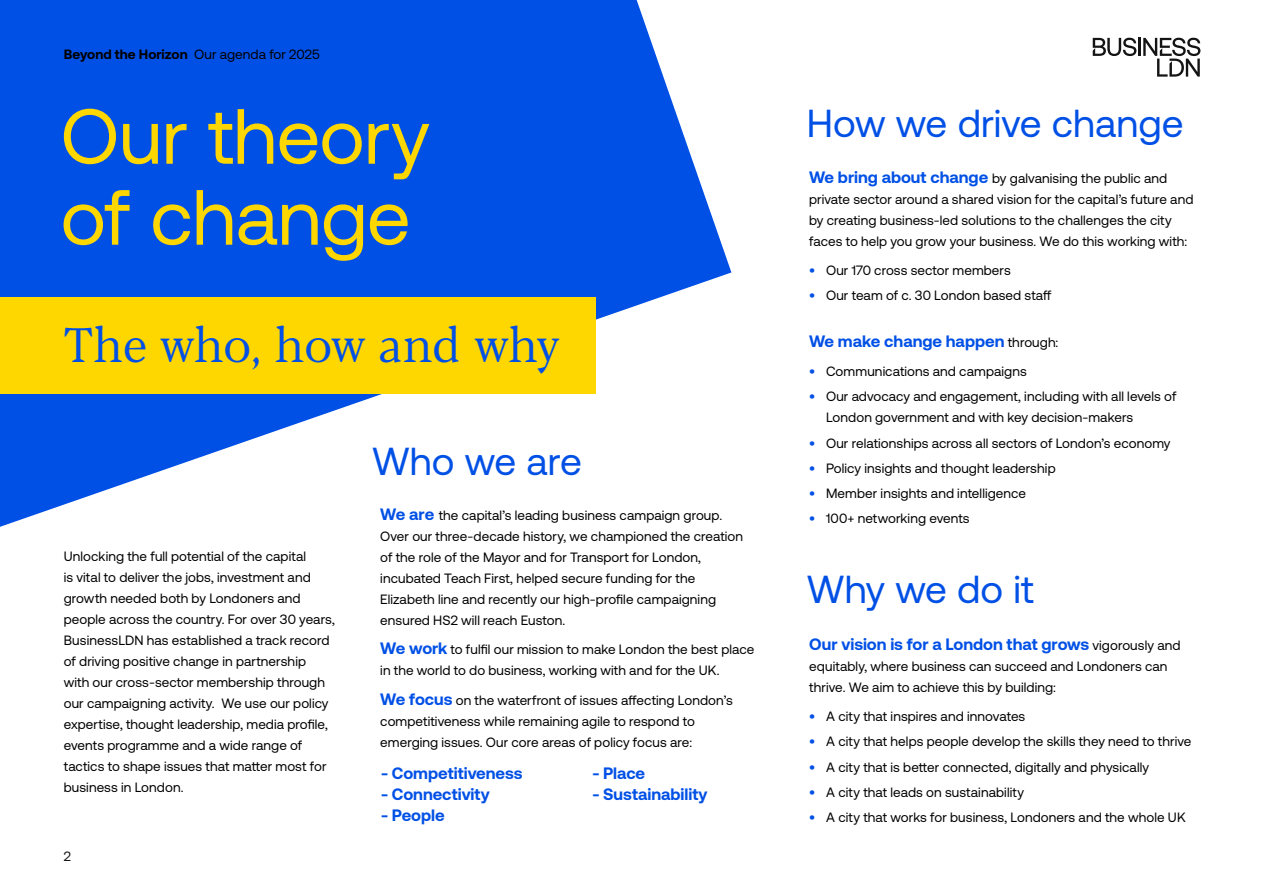
<style>
.page{position:relative;width:1263px;height:893px;background:#fff}
.page>*{position:absolute;margin:0;border:0;box-sizing:border-box;transform-origin:0 0}
.t1{font:78px/81px "Aeonik";letter-spacing:-.005em;color:#ffd700}
.t2{font:48px "Blacker Pro Text";letter-spacing:-.03em;color:#0050e6}
.t3{font:39px "Aeonik";color:#0050e6}
.t4{font:700 16.5px "Aeonik";color:#0050e6}
.t5{font:13.5px/21px "Aeonik";letter-spacing:.005em;color:#000}
.t6{font:700 13.5px "Aeonik";letter-spacing:.005em;color:#000}
.t7{font:13.5px "Aeonik";color:#141414}
.s1{font-weight:400}
.s2{font-weight:700;font-size:16.5px;color:#0050e6}
.s3{font-weight:700;color:#0050e6}
.s4{font-weight:400;font-size:13.5px;color:#000}
</style>
<div class="page">
<svg style="left:0;top:0;width:731px;height:527px;fill:#0050e6"></svg>
<div style="left:0;top:298px;width:595px;height:96px;background:#ffd700"></div>
<hr style="left:1138px;top:38px;width:3px;height:18px;background:#141414">
<svg style="left:1143px;top:38px;width:57px;height:39px"></svg>
<svg style="left:1093px;top:38px;width:43px;height:18px"></svg>
<p class="t6" style="left:64px;top:47px;width:258px">Beyond the Horizon <span class="s1">Our agenda for 2025</span></p>
<h1 class="t1" style="left:61px;top:96px;width:371px">Our theory of change</h1>
<h2 class="t2" style="left:64px;top:315px;width:497px">The who, how and why</h2>
<p class="t5" style="left:64px;top:545px;width:273px">Unlocking the full potential of the capital<br>is vital to deliver the jobs, investment and growth needed both by Londoners and people across the country. For over 30 years, BusinessLDN has established a track record of driving positive change in partnership with our cross-sector membership through our campaigning activity. We use our policy expertise, thought leadership, media profile, events programme and a wide range of tactics to shape issues that matter most for business in London.</p>
<p class="t7" style="left:64px;top:849px;width:9px">2</p>
<h3 class="t3" style="left:372px;top:440px;width:211px">Who we are</h3>
<p class="t5" style="left:380px;top:504px;width:364px"><span class="s2">We are</span> the capital’s leading business campaign group.<br>Over our three-decade history, we championed the creation of the role of the Mayor and for Transport for London, incubated Teach First, helped secure funding for the Elizabeth line and recently our high-profile campaigning ensured HS2 will reach Euston.</p>
<p class="t5" style="left:380px;top:639px;width:376px"><span class="s2">We work</span> to fulfil our mission to make London the best place in the world to do business, working with and for the UK.</p>
<p class="t5" style="left:380px;top:689px;width:354px"><span class="s2">We focus</span> on the waterfront of issues affecting London’s competitiveness while remaining agile to respond to emerging issues. Our core areas of policy focus are:</p>
<p class="t4" style="left:381px;top:764px;width:143px">- Competitiveness</p>
<p class="t4" style="left:381px;top:785px;width:110px">- Connectivity</p>
<p class="t4" style="left:381px;top:806px;width:65px">- People</p>
<p class="t4" style="left:592px;top:764px;width:54px">- Place</p>
<p class="t4" style="left:592px;top:785px;width:117px">- Sustainability</p>
<h3 class="t3" style="left:807px;top:102px;width:378px">How we drive change</h3>
<p class="t5" style="left:809px;top:167px;width:386px"><span class="s2">We bring about change</span> by galvanising the public and private sector around a shared vision for the capital’s future and by creating business-led solutions to the challenges the city faces to help you grow your business. We do this working with:</p>
<p class="t5" style="left:809px;top:260px;width:203px"><span class="s3">•</span> Our 170 cross sector members</p>
<p class="t5" style="left:809px;top:285px;width:244px"><span class="s3">•</span> Our team of c. 30 London based staff</p>
<p class="t4" style="left:809px;top:331px;width:251px">We make change happen <span class="s4">through:</span></p>
<p class="t5" style="left:809px;top:361px;width:219px"><span class="s3">•</span> Communications and campaigns</p>
<p class="t5" style="left:826px;top:386px;width:352px;text-indent:-17px"><span class="s3">•</span> Our advocacy and engagement, including with all levels of<br>London government and with key decision-makers</p>
<p class="t5" style="left:809px;top:432px;width:363px"><span class="s3">•</span> Our relationships across all sectors of London’s economy</p>
<p class="t5" style="left:809px;top:458px;width:248px"><span class="s3">•</span> Policy insights and thought leadership</p>
<p class="t5" style="left:809px;top:483px;width:219px"><span class="s3">•</span> Member insights and intelligence</p>
<p class="t5" style="left:809px;top:508px;width:162px"><span class="s3">•</span> 100+ networking events</p>
<h3 class="t3" style="left:807px;top:568px;width:229px">Why we do it</h3>
<p class="t4" style="left:809px;top:635px;width:373px">Our vision is for a London that grows <span class="s4">vigorously and</span></p>
<p class="t5" style="left:809px;top:655px;width:360px">equitably, where business can succeed and Londoners can thrive. We aim to achieve this by building:</p>
<p class="t5" style="left:809px;top:706px;width:217px"><span class="s3">•</span> A city that inspires and innovates</p>
<p class="t5" style="left:809px;top:731px;width:384px"><span class="s3">•</span> A city that helps people develop the skills they need to thrive</p>
<p class="t5" style="left:809px;top:756px;width:341px"><span class="s3">•</span> A city that is better connected, digitally and physically</p>
<p class="t5" style="left:809px;top:782px;width:216px"><span class="s3">•</span> A city that leads on sustainability</p>
<p class="t5" style="left:809px;top:807px;width:378px"><span class="s3">•</span> A city that works for business, Londoners and the whole UK</p>
</div>
